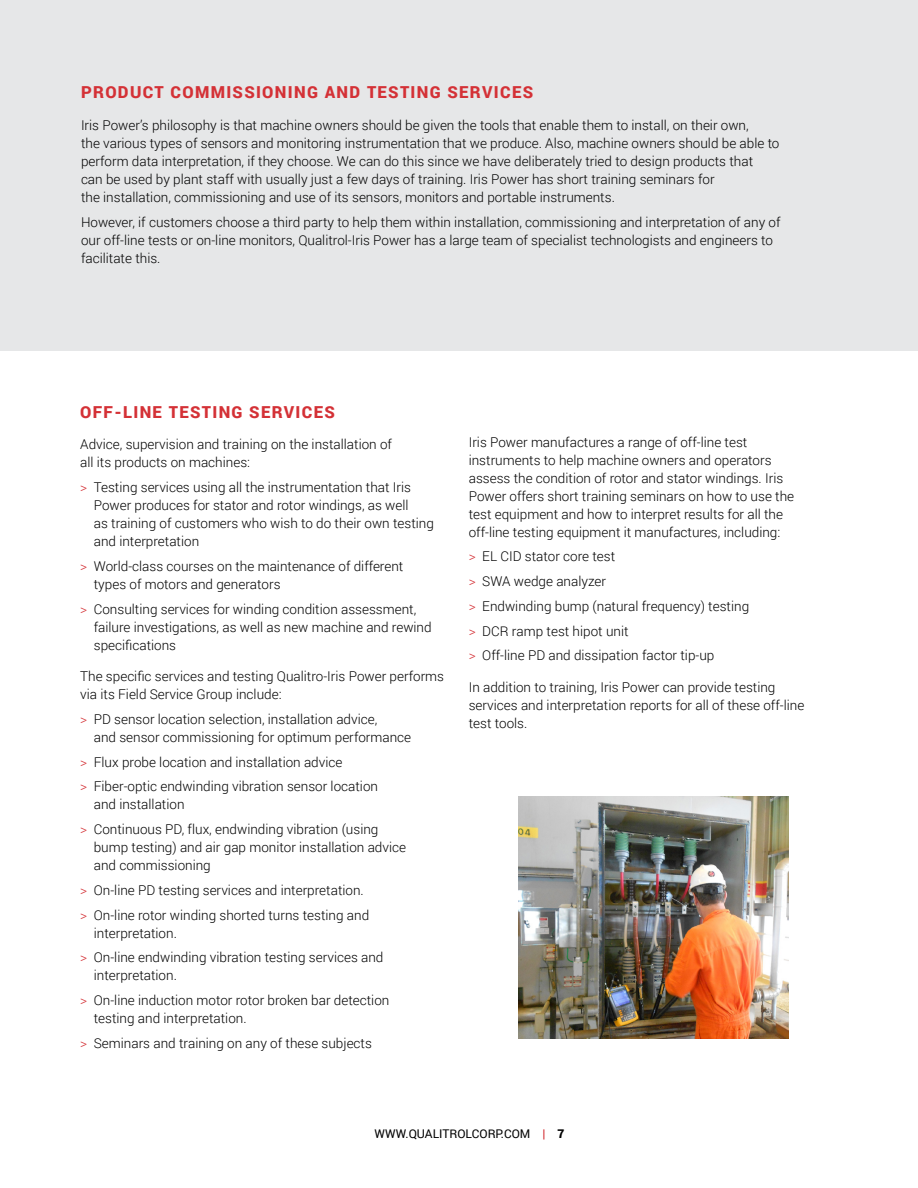
<style>
.page{position:relative;width:918px;height:1188px;background:#fff}
.page>*{position:absolute;margin:0;border:0;box-sizing:border-box;transform-origin:0 0}
.t1{font:900 16.5px "Roboto";letter-spacing:.08em;color:#d43136}
.t2{font:300 13.5px/18px "Roboto";color:#000}
.t3{font:12px "Roboto";color:#000}
.s1{color:#d43136}
.s2{font-weight:700;color:#d43136}
.s3{font-weight:900}
</style>
<div class="page">
<div style="left:0;top:0;width:918px;height:350px;background:#e6e7e8"></div>
<img style="left:518px;top:796px;width:270px;height:242px">
<p class="t1" style="left:81px;top:81px;width:454px">PRODUCT COMMISSIONING AND TESTING SERVICES</p>
<p class="t2" style="left:81px;top:116px;width:700px">Iris Power’s philosophy is that machine owners should be given the tools that enable them to install, on their own,<br>the various types of sensors and monitoring instrumentation that we produce. Also, machine owners should be able to perform data interpretation, if they choose. We can do this since we have deliberately tried to design products that<br>can be used by plant staff with usually just a few days of training. Iris Power has short training seminars for<br>the installation, commissioning and use of its sensors, monitors and portable instruments.</p>
<p class="t2" style="left:81px;top:212px;width:701px">However, if customers choose a third party to help them within installation, commissioning and interpretation of any of our off-line tests or on-line monitors, Qualitrol-Iris Power has a large team of specialist technologists and engineers to facilitate this.</p>
<p class="t1" style="left:80px;top:400px;width:256px">OFF-LINE TESTING SERVICES</p>
<p class="t2" style="left:80px;top:435px;width:313px">Advice, supervision and training on the installation of all its products on machines:</p>
<p class="t2" style="left:94px;top:478px;width:342px;text-indent:-14px"><span class="s1">&gt;</span> Testing services using all the instrumentation that Iris Power produces for stator and rotor windings, as well<br>as training of customers who wish to do their own testing and interpretation</p>
<p class="t2" style="left:94px;top:557px;width:311px;text-indent:-14px"><span class="s1">&gt;</span> World-class courses on the maintenance of different types of motors and generators</p>
<p class="t2" style="left:94px;top:599px;width:339px;text-indent:-14px"><span class="s1">&gt;</span> Consulting services for winding condition assessment, failure investigations, as well as new machine and rewind specifications</p>
<p class="t2" style="left:80px;top:667px;width:365px">The specific services and testing Qualitro-Iris Power performs via its Field Service Group include:</p>
<p class="t2" style="left:94px;top:710px;width:319px;text-indent:-14px"><span class="s1">&gt;</span> PD sensor location selection, installation advice,<br>and sensor commissioning for optimum performance</p>
<p class="t2" style="left:80px;top:749px;width:299px;line-height:24.8px"><span class="s1">&gt;</span> Flux probe location and installation advice<br><span class="s1">&gt;</span> Fiber-optic endwinding vibration sensor location</p>
<p class="t2" style="left:80px;top:792px;width:300px;line-height:24.8px;text-indent:14px">and installation<br><span class="s1">&gt;</span> Continuous PD, flux, endwinding vibration (using</p>
<p class="t2" style="left:94px;top:838px;width:314px">bump testing) and air gap monitor installation advice and commissioning</p>
<p class="t2" style="left:80px;top:877px;width:290px;line-height:24.8px"><span class="s1">&gt;</span> On-line PD testing services and interpretation. <span class="s1">&gt;</span> On-line rotor winding shorted turns testing and</p>
<p class="t2" style="left:80px;top:920px;width:305px;line-height:24.8px;text-indent:14px">interpretation.<br><span class="s1">&gt;</span> On-line endwinding vibration testing services and</p>
<p class="t2" style="left:80px;top:963px;width:311px;line-height:24.8px;text-indent:14px">interpretation.<br><span class="s1">&gt;</span> On-line induction motor rotor broken bar detection</p>
<p class="t2" style="left:80px;top:1005px;width:293px;line-height:24.8px;text-indent:14px">testing and interpretation.<br><span class="s1">&gt;</span> Seminars and training on any of these subjects</p>
<p class="t2" style="left:469px;top:432px;width:327px">Iris Power manufactures a range of off-line test instruments to help machine owners and operators assess the condition of rotor and stator windings. Iris Power offers short training seminars on how to use the test equipment and how to interpret results for all the off-line testing equipment it manufactures, including:</p>
<p class="t2" style="left:469px;top:544px;width:282px;line-height:24.8px"><span class="s1">&gt;</span> EL CID stator core test<br><span class="s1">&gt;</span> SWA wedge analyzer<br><span class="s1">&gt;</span> Endwinding bump (natural frequency) testing <span class="s1">&gt;</span> DCR ramp test hipot unit<br><span class="s1">&gt;</span> Off-line PD and dissipation factor tip-up</p>
<p class="t2" style="left:469px;top:678px;width:337px">In addition to training, Iris Power can provide testing services and interpretation reports for all of these off-line test tools.</p>
<p class="t3" style="left:375px;top:1125px;width:191px">WWW.QUALITROLCORP.COM <span class="s2">|</span> <span class="s3">7</span></p>
</div>
